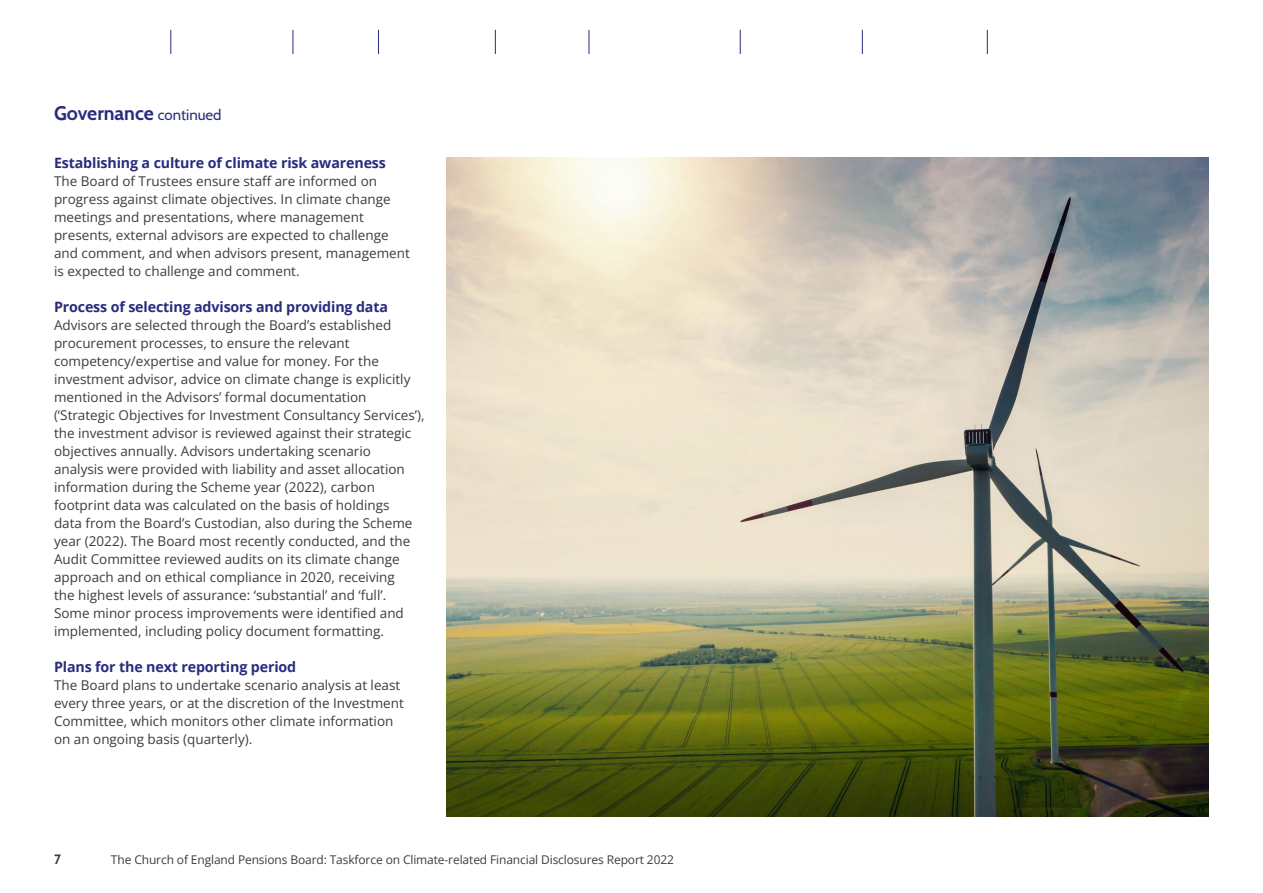
<style>
.page{position:relative;width:1263px;height:893px;background:#fff}
.page>*{position:absolute;margin:0;border:0;box-sizing:border-box;transform-origin:0 0}
.t1{font:700 19.5px "Cabin";color:#292c7e}
.t2{font:700 14.25px "Open Sans";letter-spacing:-.01em;color:#292c7e}
.t3{font:13.5px/18px "Open Sans";color:#3c3c3b}
.t4{font:700 13.5px "Cabin";color:#3c3c3b}
.t5{font:12px "Open Sans";letter-spacing:-.01em;color:#3c3c3b}
.s1{font-weight:400;font-size:15px}
</style>
<div class="page">
<svg style="left:740px;top:30px;width:1px;height:24px"></svg>
<svg style="left:171px;top:30px;width:1px;height:24px"></svg>
<svg style="left:293px;top:30px;width:1px;height:24px"></svg>
<svg style="left:378px;top:30px;width:1px;height:24px"></svg>
<svg style="left:495px;top:30px;width:1px;height:24px"></svg>
<svg style="left:589px;top:30px;width:1px;height:24px"></svg>
<svg style="left:862px;top:30px;width:1px;height:24px"></svg>
<svg style="left:987px;top:30px;width:1px;height:24px"></svg>
<img style="left:446px;top:157px;width:763px;height:659px">
<h1 class="t1" style="left:54px;top:98px;width:169px">Governance <span class="s1">continued</span></h1>
<p class="t2" style="left:54px;top:152px;width:333px">Establishing a culture of climate risk awareness</p>
<p class="t3" style="left:54px;top:171px;width:357px">The Board of Trustees ensure staff are informed on progress against climate objectives. In climate change meetings and presentations, where management presents, external advisors are expected to challenge and comment, and when advisors present, management is expected to challenge and comment.</p>
<p class="t2" style="left:54px;top:296px;width:336px">Process of selecting advisors and providing data</p>
<p class="t3" style="left:54px;top:315px;width:372px">Advisors are selected through the Board’s established procurement processes, to ensure the relevant competency/expertise and value for money. For the investment advisor, advice on climate change is explicitly mentioned in the Advisors’ formal documentation (‘Strategic Objectives for Investment Consultancy Services’), the investment advisor is reviewed against their strategic objectives annually. Advisors undertaking scenario<br>analysis were provided with liability and asset allocation information during the Scheme year (2022), carbon footprint data was calculated on the basis of holdings<br>data from the Board’s Custodian, also during the Scheme year (2022). The Board most recently conducted, and the Audit Committee reviewed audits on its climate change approach and on ethical compliance in 2020, receiving<br>the highest levels of assurance: ‘substantial’ and ‘full’.<br>Some minor process improvements were identified and implemented, including policy document formatting.</p>
<p class="t2" style="left:54px;top:656px;width:244px">Plans for the next reporting period</p>
<p class="t3" style="left:54px;top:675px;width:351px">The Board plans to undertake scenario analysis at least every three years, or at the discretion of the Investment Committee, which monitors other climate information on an ongoing basis (quarterly).</p>
<p class="t4" style="left:54px;top:849px;width:8px">7</p>
<p class="t5" style="left:111px;top:852px;width:564px">The Church of England Pensions Board: Taskforce on Climate-related Financial Disclosures Report 2022</p>
</div>
